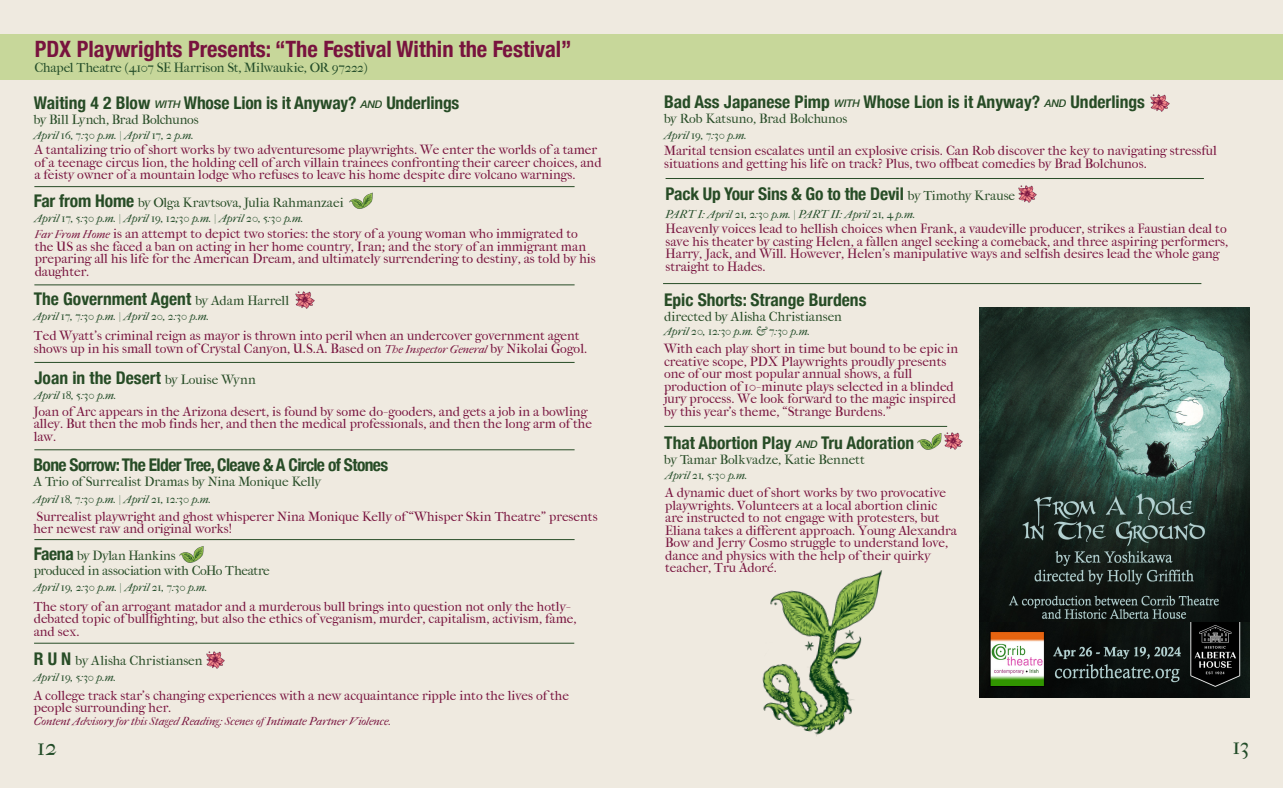
<style>
.page{position:relative;width:1283px;height:788px;background:#fff}
.page>*{position:absolute;margin:0;border:0;box-sizing:border-box;transform-origin:0 0}
.t1{font:700 condensed 22.5px "Helvetica Neue";color:#78133e}
.t2{font:20px "IM FELL French Canon Roman";color:#224c28}
.t3{font:700 condensed 17.5px "Helvetica Neue";color:#274c26}
.t4{font:700 condensed 17.5px "Helvetica Neue";letter-spacing:-.035em;color:#274c26}
.t5{font:11.25px/12.5px "IM FELL French Canon Roman";color:#78133e}
.t6{font:11.25px "IM FELL French Canon Italic";color:#224c28}
.t7{font:11.25px "IM FELL French Canon Roman";letter-spacing:-.01em;color:#274c26}
.t8{font:11.25px "IM FELL French Canon Italic";color:#78133e}
.t9{font:11.25px "IM FELL French Canon Roman";letter-spacing:-.015em;color:#224c28}
.s1{font-weight:500;font-style:italic;font-stretch:normal;font-size:10.5px}
.s2{font-family:"Helvetica Neue";font-weight:700;font-stretch:condensed;font-size:17.5px}
.s3{font-family:"IM FELL French Canon Italic"}
.s4{font-family:"IM FELL French Canon Roman";font-weight:400;font-stretch:normal;font-size:11.25px}
</style>
<div class="page">
<div style="left:0;top:0;width:1282px;height:788px;background:#efeae0"></div>
<div style="left:0;top:34px;width:1282px;height:46px;background:#c7d79a"></div>
<hr style="left:664px;top:426px;width:283px;height:1px;background:#274c26">
<hr style="left:665px;top:178px;width:538px;height:1px;background:#274c26">
<hr style="left:663px;top:283px;width:538px;height:1px;background:#274c26">
<img style="left:1150px;top:95px;width:19px;height:16px">
<img style="left:1018px;top:186px;width:19px;height:17px">
<img style="left:944px;top:433px;width:19px;height:16px">
<img style="left:979px;top:621px;width:270px;height:76px">
<img style="left:979px;top:308px;width:270px;height:313px">
<hr style="left:34px;top:284px;width:540px;height:1px;background:#274c26">
<hr style="left:34px;top:186px;width:540px;height:1px;background:#274c26">
<hr style="left:34px;top:362px;width:540px;height:1px;background:#274c26">
<hr style="left:34px;top:449px;width:540px;height:1px;background:#274c26">
<hr style="left:34px;top:539px;width:540px;height:1px;background:#274c26">
<img style="left:295px;top:291px;width:19px;height:17px">
<img style="left:349px;top:192px;width:24px;height:17px">
<img style="left:917px;top:433px;width:24px;height:17px">
<hr style="left:34px;top:643px;width:540px;height:1px;background:#274c26">
<img style="left:206px;top:651px;width:19px;height:17px">
<img style="left:762px;top:570px;width:120px;height:166px">
<img style="left:179px;top:546px;width:25px;height:17px">
<p class="t1" style="left:35px;top:30px;width:538px">PDX Playwrights Presents: “The Festival Within the Festival”</p>
<p class="t9" style="left:34px;top:60px;width:334px">Chapel Theatre (4107 SE Harrison St, Milwaukie, OR 97222)</p>
<p class="t3" style="left:34px;top:88px;width:427px">Waiting 4 2 Blow <span class="s1">WITH</span> Whose Lion is it Anyway? <span class="s1">AND</span> Underlings</p>
<p class="t7" style="left:34px;top:112px;width:166px">by Bill Lynch, Brad Bolchunos</p>
<p class="t6" style="left:34px;top:129px;width:161px">April 16, 7:30 p.m. | April 17, 2 p.m.</p>
<p class="t5" style="left:34px;top:144px;width:568px">A tantalizing trio of short works by two adventuresome playwrights. We enter the worlds of a tamer of a teenage circus lion, the holding cell of arch villain trainees confronting their career choices, and a feisty owner of a mountain lodge who refuses to leave his home despite dire volcano warnings.</p>
<p class="t7" style="left:34px;top:195px;width:311px"><span class="s2">Far from Home</span> by Olga Kravtsova, Julia Rahmanzaei</p>
<p class="t6" style="left:34px;top:211px;width:270px">April 17, 5:30 p.m. | April 19, 12;30 p.m. | April 20, 5:30 p.m.</p>
<p class="t5" style="left:35px;top:228px;width:562px"><span class="s3">Far From Home</span> is an attempt to depict two stories: the story of a young woman who immigrated to the US as she faced a ban on acting in her home country, Iran; and the story of an immigrant man preparing all his life for the American Dream, and ultimately surrendering to destiny, as told by his daughter.</p>
<p class="t3" style="left:34px;top:284px;width:257px">The Government Agent <span class="s4">by Adam Harrell</span></p>
<p class="t6" style="left:34px;top:309px;width:177px">April 17, 7:30 p.m. | April 20, 2:30 p.m.</p>
<p class="t5" style="left:34px;top:330px;width:555px">Ted Wyatt’s criminal reign as mayor is thrown into peril when an undercover government agent shows up in his small town of Crystal Canyon, U.S.A. Based on <span class="s3">The Inspector General</span> by Nikolai Gogol.</p>
<p class="t3" style="left:35px;top:363px;width:223px">Joan in the Desert <span class="s4">by Louise Wynn</span></p>
<p class="t6" style="left:35px;top:389px;width:83px">April 18, 5:30 p.m.</p>
<p class="t5" style="left:34px;top:405px;width:560px">Joan of Arc appears in the Arizona desert, is found by some do-gooders, and gets a job in a bowling alley. But then the mob finds her, and then the medical professionals, and then the long arm of the law.</p>
<p class="t4" style="left:33px;top:450px;width:356px">Bone Sorrow: The Elder Tree, Cleave &amp; A Circle of Stones</p>
<p class="t7" style="left:33px;top:474px;width:289px">A Trio of Surrealist Dramas by Nina Monique Kelly</p>
<p class="t6" style="left:33px;top:492px;width:179px">April 18, 7:30 p.m. | April 21, 12:30 p.m.</p>
<p class="t5" style="left:33px;top:510px;width:565px">Surrealist playwright and ghost whisperer Nina Monique Kelly of “Whisper Skin Theatre” presents her newest raw and original works!</p>
<p class="t7" style="left:34px;top:548px;width:143px"><span class="s2">Faena</span> by Dylan Hankins</p>
<p class="t7" style="left:34px;top:563px;width:238px">produced in association with CoHo Theatre</p>
<p class="t6" style="left:34px;top:580px;width:175px">April 19, 2:30 p.m. | April 21, 7:30 p.m.</p>
<p class="t5" style="left:34px;top:600px;width:544px">The story of an arrogant matador and a murderous bull brings into question not only the hotly&shy;debated topic of bullfighting, but also the ethics of veganism, murder, capitalism, activism, fame, and sex.</p>
<p class="t7" style="left:34px;top:653px;width:170px"><span class="s2">R U N</span> by Alisha Christiansen</p>
<p class="t6" style="left:34px;top:670px;width:84px">April 19, 5:30 p.m.</p>
<p class="t5" style="left:34px;top:689px;width:537px">A college track star’s changing experiences with a new acquaintance ripple into the lives of the people surrounding her.</p>
<p class="t8" style="left:34px;top:714px;width:358px">Content Advisory for this Staged Reading: Scenes of Intimate Partner Violence.</p>
<p class="t2" style="left:37px;top:733px;width:21px">12</p>
<p class="t3" style="left:664px;top:87px;width:482px">Bad Ass Japanese Pimp <span class="s1">WITH</span> Whose Lion is it Anyway? <span class="s1">AND</span> Underlings</p>
<p class="t7" style="left:664px;top:111px;width:185px">by Rob Katsuno, Brad Bolchunos</p>
<p class="t6" style="left:664px;top:129px;width:84px">April 19, 7:30 p.m.</p>
<p class="t5" style="left:664px;top:144px;width:554px">Marital tension escalates until an explosive crisis. Can Rob discover the key to navigating stressful situations and getting his life on track? Plus, two offbeat comedies by Brad Bolchunos.</p>
<p class="t3" style="left:665px;top:179px;width:351px">Pack Up Your Sins &amp; Go to the Devil <span class="s4">by Timothy Krause</span></p>
<p class="t6" style="left:665px;top:207px;width:251px">PART I: April 21, 2:30 p.m. | PART II: April 21, 4 p.m.</p>
<p class="t5" style="left:665px;top:222px;width:564px">Heavenly voices lead to hellish choices when Frank, a vaudeville producer, strikes a Faustian deal to save his theater by casting Helen, a fallen angel seeking a comeback, and three aspiring performers, Harry, Jack, and Will. However, Helen’s manipulative ways and selfish desires lead the whole gang straight to Hades.</p>
<p class="t3" style="left:664px;top:285px;width:204px">Epic Shorts: Strange Burdens</p>
<p class="t7" style="left:664px;top:309px;width:179px">directed by Alisha Christiansen</p>
<p class="t6" style="left:664px;top:324px;width:147px">April 20, 12:30 p.m. &amp; 7:30 p.m.</p>
<p class="t5" style="left:664px;top:342px;width:296px">With each play short in time but bound to be epic in creative scope, PDX Playwrights proudly presents one of our most popular annual shows, a full production of 10-minute plays selected in a blinded jury process. We look forward to the magic inspired by this year’s theme, “Strange Burdens.”</p>
<p class="t3" style="left:664px;top:428px;width:251px">That Abortion Play <span class="s1">AND</span> Tru Adoration</p>
<p class="t7" style="left:664px;top:452px;width:202px">by Tamar Bolkvadze, Katie Bennett</p>
<p class="t6" style="left:665px;top:468px;width:84px">April 21, 5:30 p.m.</p>
<p class="t5" style="left:665px;top:486px;width:293px">A dynamic duet of short works by two provocative playwrights. Volunteers at a local abortion clinic are instructed to not engage with protesters, but Eliana takes a different approach. Young Alexandra Bow and Jerry Cosmo struggle to understand love, dance and physics with the help of their quirky teacher, Tru Adoré.</p>
<p class="t2" style="left:1232px;top:733px;width:19px">13</p>
</div>
